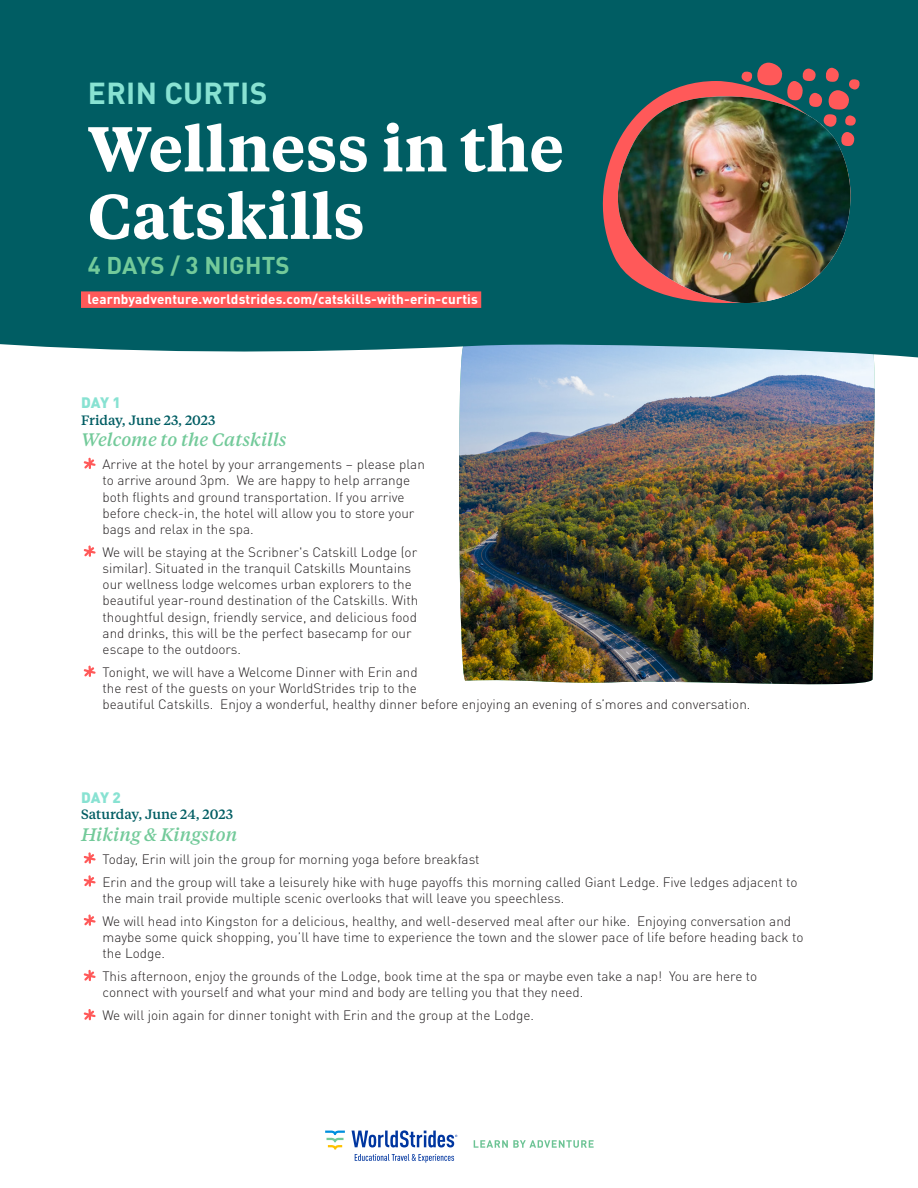
<style>
.page{position:relative;width:918px;height:1188px;background:#fff}
.page>*{position:absolute;margin:0;border:0;box-sizing:border-box;transform-origin:0 0}
.t1{font:600 63px/67.5px "Tiempos Text";color:#fff}
.t2{font:700 30px "DIN Pro";letter-spacing:.01em;color:#88e2d2}
.t3{font:700 24px "DIN Pro";letter-spacing:.01em;color:#73ca9a}
.t4{font:italic 500 18px "Tiempos Text";color:#73ca9a}
.day{font:900 15px "DIN Pro";letter-spacing:-.02em;color:#88e2d2}
.body{font:300 13.5px/16.2px "DIN Pro";color:#231f20}
.t5{font:700 13.5px "DIN Pro";letter-spacing:.01em;color:#fff}
.date{font:500 13.5px "Tiempos Text";color:#005d63}
</style>
<div class="page">
<img style="left:459px;top:362px;width:416px;height:323px">
<div style="left:0;top:0;width:918px;height:362px;background:#005d63"></div>
<div style="left:81px;top:291px;width:400px;height:17px;background:#ff5959"></div>
<svg style="left:83px;top:457px;width:13px;height:12px"></svg>
<svg style="left:83px;top:545px;width:13px;height:12px"></svg>
<svg style="left:83px;top:665px;width:13px;height:12px"></svg>
<svg style="left:83px;top:852px;width:13px;height:12px"></svg>
<svg style="left:83px;top:875px;width:13px;height:12px"></svg>
<svg style="left:83px;top:914px;width:13px;height:12px"></svg>
<svg style="left:83px;top:969px;width:13px;height:12px"></svg>
<svg style="left:83px;top:1009px;width:13px;height:12px"></svg>
<svg style="left:581px;top:81px;width:308px;height:226px;fill:#005d63"></svg>
<svg style="left:740px;top:63px;width:121px;height:30px"></svg>
<svg style="left:582px;top:93px;width:289px;height:210px;fill:#005d63"></svg>
<img style="left:616px;top:96px;width:236px;height:207px">
<svg style="left:325px;top:1131px;width:20px;height:19px"></svg>
<svg style="left:355px;top:1154px;width:99px;height:9px"></svg>
<svg style="left:352px;top:1130px;width:105px;height:17px"></svg>
<svg style="left:474px;top:1140px;width:120px;height:8px"></svg>
<p class="t2" style="left:88px;top:70px;width:181px">ERIN CURTIS</p>
<p class="t1" style="left:88px;top:112px;width:478px">Wellness in the<br>Catskills</p>
<p class="t3" style="left:88px;top:247px;width:204px">4 DAYS / 3 NIGHTS</p>
<p class="t5" style="left:88px;top:289px;width:392px">learnbyadventure.worldstrides.com/catskills-with-erin-curtis</p>
<p class="day" style="left:81px;top:391px;width:41px">DAY 1</p>
<p class="date" style="left:81px;top:411px;width:136px">Friday, June 23, 2023</p>
<p class="t4" style="left:81px;top:427px;width:207px">Welcome to the Catskills</p>
<p class="body" style="left:103px;top:455px;width:324px">Arrive at the hotel by your arrangements – please plan to arrive around 3pm. We are happy to help arrange both flights and ground transportation. If you arrive before check-in, the hotel will allow you to store your bags and relax in the spa.</p>
<p class="body" style="left:102px;top:543px;width:318px">We will be staying at the Scribner's Catskill Lodge (or similar). Situated in the tranquil Catskills Mountains our wellness lodge welcomes urban explorers to the beautiful year-round destination of the Catskills. With thoughtful design, friendly service, and delicious food and drinks, this will be the perfect basecamp for our escape to the outdoors.</p>
<p class="body" style="left:102px;top:663px;width:650px">Tonight, we will have a Welcome Dinner with Erin and<br>the rest of the guests on your WorldStrides trip to the<br>beautiful Catskills. Enjoy a wonderful, healthy dinner before enjoying an evening of s’mores and conversation.</p>
<p class="day" style="left:81px;top:786px;width:41px">DAY 2</p>
<p class="date" style="left:81px;top:805px;width:154px">Saturday, June 24, 2023</p>
<p class="t4" style="left:81px;top:822px;width:158px">Hiking &amp; Kingston</p>
<p class="body" style="left:102px;top:850px;width:379px">Today, Erin will join the group for morning yoga before breakfast</p>
<p class="body" style="left:103px;top:873px;width:697px">Erin and the group will take a leisurely hike with huge payoffs this morning called Giant Ledge. Five ledges adjacent to the main trail provide multiple scenic overlooks that will leave you speechless.</p>
<p class="body" style="left:102px;top:912px;width:703px">We will head into Kingston for a delicious, healthy, and well-deserved meal after our hike. Enjoying conversation and maybe some quick shopping, you’ll have time to experience the town and the slower pace of life before heading back to the Lodge.</p>
<p class="body" style="left:102px;top:967px;width:656px">This afternoon, enjoy the grounds of the Lodge, book time at the spa or maybe even take a nap! You are here to connect with yourself and what your mind and body are telling you that they need.</p>
<p class="body" style="left:102px;top:1007px;width:433px">We will join again for dinner tonight with Erin and the group at the Lodge.</p>
</div>
